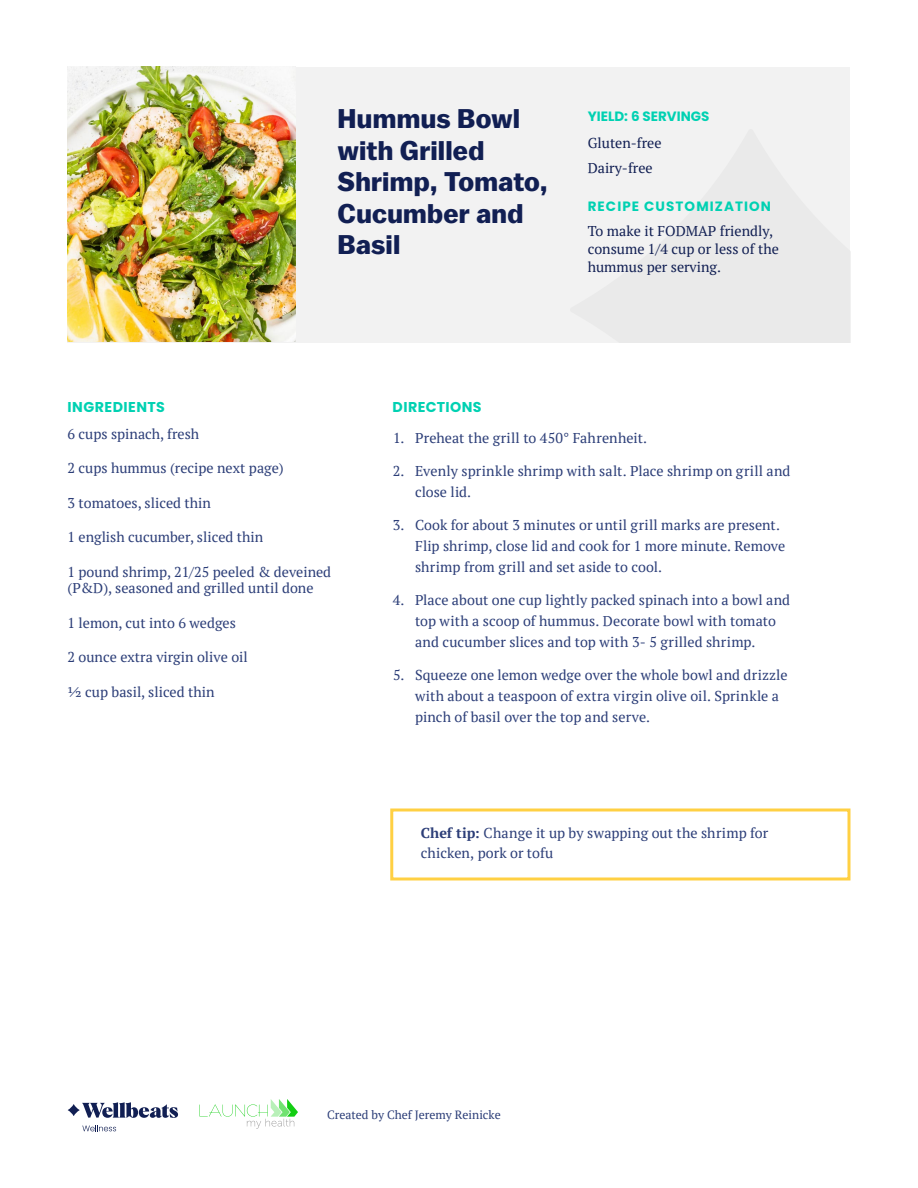
<style>
.page{position:relative;width:918px;height:1188px;background:#fff}
.page>*{position:absolute;margin:0;border:0;box-sizing:border-box;transform-origin:0 0}
.t1{font:700 27px/31.5px "Balto";letter-spacing:.01em;color:#111f53}
.t2{font:14.25px/21px "PT Serif";color:#2c3e78}
.t3{font:14.25px/18px "PT Serif";color:#111f53}
.t4{font:700 14.25px "Poppins";letter-spacing:.035em;color:#00d1b2}
.t5{font:700 13.5px "Poppins";letter-spacing:.08em;color:#00d1b2}
.t6{font:700 13.5px "Poppins";color:#00d1b2}
.t7{font:12px "PT Serif";color:#2c3e78}
.s1{font-weight:700}
</style>
<div class="page">
<div style="left:68px;top:68px;width:782px;height:275px;background:#f2f2f2"></div>
<svg style="left:200px;top:1099px;width:98px;height:29px"></svg>
<svg style="left:68px;top:1104px;width:12px;height:12px"></svg>
<svg style="left:82px;top:1102px;width:96px;height:16px"></svg>
<svg style="left:82px;top:1125px;width:34px;height:6px"></svg>
<img style="left:68px;top:66px;width:227px;height:275px">
<div style="left:390px;top:808px;width:460px;height:72px;border:3px solid #ffd043"></div>
<h1 class="t1" style="left:338px;top:103px;width:212px">Hummus Bowl with Grilled<br>Shrimp, Tomato,<br>Cucumber and<br>Basil</h1>
<p class="t6" style="left:588px;top:108px;width:123px">YIELD: 6 SERVINGS</p>
<p class="t3" style="left:588px;top:130px;width:75px;line-height:25.5px">Gluten-free<br>Dairy-free</p>
<p class="t5" style="left:588px;top:198px;width:185px">RECIPE CUSTOMIZATION</p>
<p class="t3" style="left:588px;top:222px;width:193px">To make it FODMAP friendly, consume 1/4 cup or less of the hummus per serving.</p>
<p class="t4" style="left:68px;top:398px;width:99px">INGREDIENTS</p>
<p class="t2" style="left:68px;top:423px;width:133px">6 cups spinach, fresh</p>
<p class="t2" style="left:68px;top:457px;width:218px">2 cups hummus (recipe next page)</p>
<p class="t2" style="left:68px;top:492px;width:145px">3 tomatoes, sliced thin</p>
<p class="t2" style="left:68px;top:526px;width:197px">1 english cucumber, sliced thin</p>
<p class="t2" style="left:68px;top:563px;width:265px;line-height:16.5px">1 pound shrimp, 21/25 peeled &amp; deveined (P&amp;D), seasoned and grilled until done</p>
<p class="t2" style="left:68px;top:612px;width:170px">1 lemon, cut into 6 wedges</p>
<p class="t2" style="left:68px;top:646px;width:182px">2 ounce extra virgin olive oil</p>
<p class="t2" style="left:68px;top:681px;width:149px">½ cup basil, sliced thin</p>
<p class="t4" style="left:393px;top:398px;width:91px">DIRECTIONS</p>
<p class="t2" style="left:393px;top:427px;width:255px">1. Preheat the grill to 450° Fahrenheit.</p>
<p class="t2" style="left:415px;top:460px;width:377px;text-indent:-22px">2. Evenly sprinkle shrimp with salt. Place shrimp on grill and close lid.</p>
<p class="t2" style="left:415px;top:514px;width:372px;text-indent:-22px">3. Cook for about 3 minutes or until grill marks are present.<br>Flip shrimp, close lid and cook for 1 more minute. Remove shrimp from grill and set aside to cool.</p>
<p class="t2" style="left:415px;top:589px;width:377px;text-indent:-22px">4. Place about one cup lightly packed spinach into a bowl and top with a scoop of hummus. Decorate bowl with tomato and cucumber slices and top with 3- 5 grilled shrimp.</p>
<p class="t2" style="left:415px;top:664px;width:374px;text-indent:-22px">5. Squeeze one lemon wedge over the whole bowl and drizzle with about a teaspoon of extra virgin olive oil. Sprinkle a pinch of basil over the top and serve.</p>
<p class="t2" style="left:421px;top:823px;width:349px;line-height:19.5px"><span class="s1">Chef tip:</span> Change it up by swapping out the shrimp for chicken, pork or tofu</p>
<p class="t7" style="left:327px;top:1107px;width:175px">Created by Chef Jeremy Reinicke</p>
</div>
